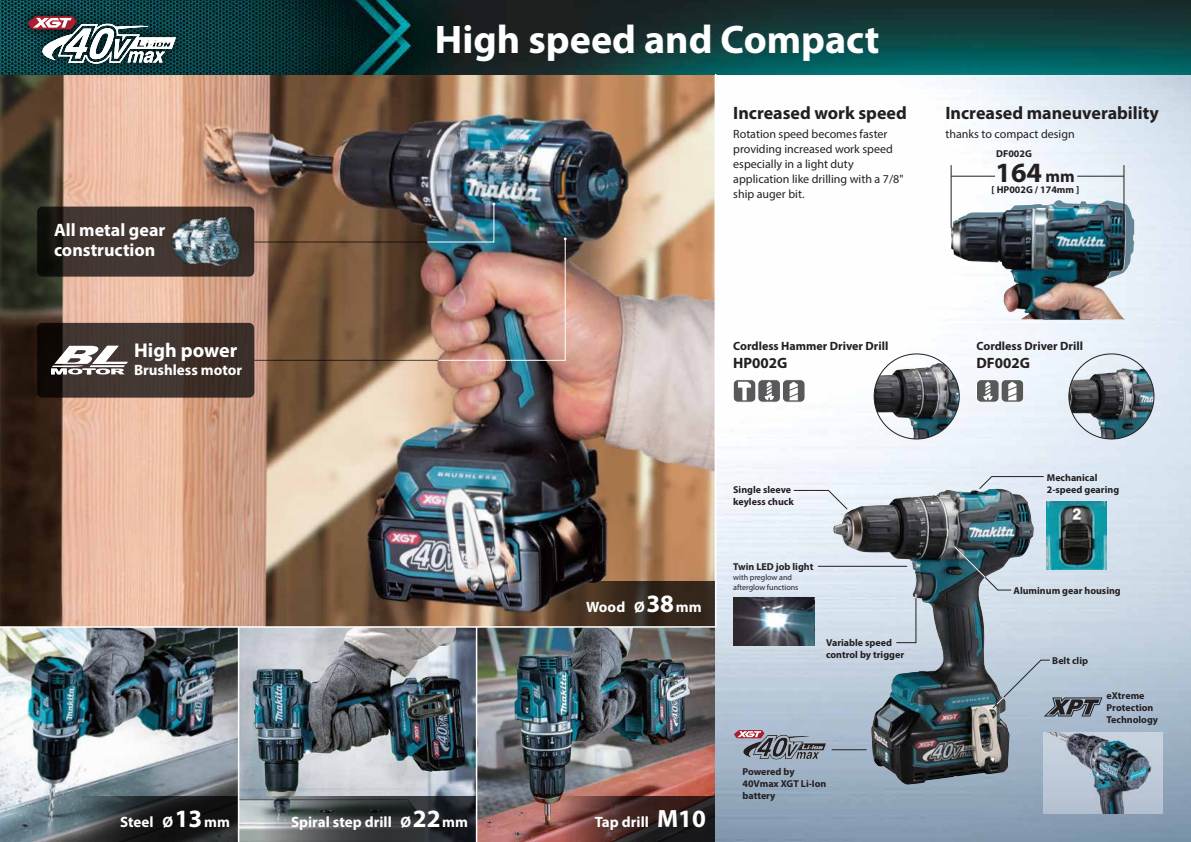
<style>
.page{position:relative;width:1191px;height:842px;background:#fff}
.page>*{position:absolute;margin:0;border:0;box-sizing:border-box;transform-origin:0 0}
.t1{font:700 40px "Myriad Pro";color:#fff}
.t2{font:700 28px "Myriad Pro";color:#231f20}
.t3{font:700 20px "Myriad Pro";color:#fff}
.t4{font:700 18px "Myriad Pro";color:#231f20}
.t5{font:700 18px/20px "Myriad Pro";color:#fff}
.t6{font:700 15px "Myriad Pro";color:#fff}
.t7{font:700 15px "Myriad Pro";color:#231f20}
.t8{font:12px/15px "Myriad Pro";color:#231f20}
.t9{font:700 12px "Myriad Pro";color:#231f20}
.t10{font:700 10px/12px "Myriad Pro";color:#231f20}
.t11{font:8px/10px "Myriad Pro";color:#231f20}
.s1{font-size:25px}
.s2{font-size:17px}
</style>
<div class="page">
<img style="left:715px;top:74px;width:476px;height:768px">
<img style="left:0;top:628px;width:714px;height:214px">
<img style="left:832px;top:489px;width:159px;height:296px">
<img style="left:1069px;top:368px;width:85px;height:71px">
<img style="left:874px;top:363px;width:85px;height:76px">
<img style="left:733px;top:597px;width:82px;height:49px">
<img style="left:1046px;top:502px;width:60px;height:67px">
<img style="left:1043px;top:732px;width:119px;height:82px">
<img style="left:0;top:0;width:1191px;height:74px">
<img style="left:11px;top:0;width:182px;height:73px">
<svg style="left:28px;top:16px;width:148px;height:48px"></svg>
<svg style="left:734px;top:730px;width:92px;height:29px"></svg>
<svg style="left:261px;top:797px;width:215px;height:45px"></svg>
<svg style="left:75px;top:797px;width:163px;height:45px"></svg>
<svg style="left:559px;top:797px;width:155px;height:45px"></svg>
<svg style="left:952px;top:200px;width:182px;height:119px"></svg>
<img style="left:951px;top:204px;width:174px;height:115px">
<hr style="left:951px;top:165px;width:1px;height:63px;background:#231f20">
<hr style="left:1123px;top:165px;width:1px;height:49px;background:#231f20">
<hr style="left:1077px;top:176px;width:47px;height:1px;background:#231f20">
<hr style="left:951px;top:176px;width:44px;height:1px;background:#231f20">
<hr style="left:818px;top:566px;width:89px;height:1px;background:#231f20">
<svg style="left:793px;top:490px;width:55px;height:20px"></svg>
<svg style="left:978px;top:476px;width:66px;height:13px"></svg>
<svg style="left:953px;top:546px;width:58px;height:45px"></svg>
<hr style="left:238px;top:627px;width:1px;height:215px;background:#fff">
<hr style="left:476px;top:627px;width:1px;height:215px;background:#fff">
<img style="left:0;top:73px;width:717px;height:555px">
<div style="left:758px;top:380px;width:22px;height:22px;background:#58595b;border-radius:5px"></div>
<div style="left:757px;top:379px;width:24px;height:24px;border:1px solid #fff;border-radius:5px"></div>
<svg style="left:764px;top:382px;width:10px;height:18px"></svg>
<div style="left:733px;top:380px;width:23px;height:22px;background:#58595b;border-radius:5px"></div>
<div style="left:733px;top:379px;width:23px;height:24px;border:1px solid #fff;border-radius:5px"></div>
<svg style="left:738px;top:382px;width:13px;height:18px"></svg>
<div style="left:782px;top:380px;width:23px;height:22px;background:#58595b;border-radius:5px"></div>
<div style="left:782px;top:379px;width:23px;height:24px;border:1px solid #fff;border-radius:5px"></div>
<svg style="left:789px;top:382px;width:9px;height:18px"></svg>
<div style="left:976px;top:380px;width:23px;height:22px;background:#58595b;border-radius:5px"></div>
<div style="left:976px;top:379px;width:23px;height:24px;border:1px solid #fff;border-radius:5px"></div>
<svg style="left:983px;top:382px;width:9px;height:18px"></svg>
<div style="left:1001px;top:380px;width:22px;height:22px;background:#58595b;border-radius:5px"></div>
<div style="left:1000px;top:379px;width:24px;height:24px;border:1px solid #fff;border-radius:5px"></div>
<svg style="left:1008px;top:382px;width:8px;height:18px"></svg>
<svg style="left:895px;top:594px;width:21px;height:49px"></svg>
<svg style="left:992px;top:660px;width:110px;height:56px"></svg>
<hr style="left:831px;top:749px;width:35px;height:1px;background:#231f20">
<h1 class="t1" style="left:435px;top:14px;width:446px">High speed and Compact</h1>
<h3 class="t5" style="left:54px;top:219px;width:113px">All metal gear construction</h3>
<h3 class="t3" style="left:134px;top:337px;width:105px">High power</h3>
<h3 class="t6" style="left:134px;top:360px;width:110px">Brushless motor</h3>
<h3 class="t4" style="left:733px;top:101px;width:175px">Increased work speed</h3>
<p class="t8" style="left:733px;top:127px;width:172px">Rotation speed becomes faster providing increased work speed especially in a light duty application like drilling with a 7/8" ship auger bit.</p>
<p class="t9" style="left:733px;top:338px;width:157px">Cordless Hammer Driver Drill</p>
<h3 class="t7" style="left:733px;top:354px;width:56px">HP002G</h3>
<h3 class="t6" style="left:586px;top:597px;width:117px">Wood Ø<span class="s1">38</span>mm</h3>
<p class="t10" style="left:733px;top:483px;width:62px">Single sleeve keyless chuck</p>
<p class="t10" style="left:733px;top:560px;width:82px">Twin LED job light</p>
<p class="t11" style="left:733px;top:572px;width:67px">with preglow and afterglow functions</p>
<p class="t10" style="left:826px;top:636px;width:80px">Variable speed control by trigger</p>
<h3 class="t6" style="left:120px;top:812px;width:111px">Steel Ø<span class="s1">13</span>mm</h3>
<h3 class="t6" style="left:291px;top:812px;width:178px">Spiral step drill Ø<span class="s1">22</span>mm</h3>
<h3 class="t6" style="left:595px;top:812px;width:113px">Tap drill <span class="s1">M10</span></h3>
<p class="t10" style="left:742px;top:765px;width:85px">Powered by<br>40Vmax XGT Li-Ion battery</p>
<h3 class="t4" style="left:945px;top:101px;width:215px">Increased maneuverability</h3>
<p class="t8" style="left:945px;top:127px;width:131px">thanks to compact design</p>
<p class="t10" style="left:996px;top:147px;width:37px">DF002G</p>
<p class="t10" style="left:991px;top:183px;width:89px">[ HP002G / 174mm ]</p>
<h2 class="t2" style="left:995px;top:154px;width:81px">164 <span class="s2">mm</span></h2>
<p class="t9" style="left:976px;top:338px;width:108px">Cordless Driver Drill</p>
<h3 class="t7" style="left:976px;top:354px;width:55px">DF002G</h3>
<p class="t10" style="left:1046px;top:471px;width:74px">Mechanical<br>2-speed gearing</p>
<p class="t10" style="left:1013px;top:584px;width:109px">Aluminum gear housing</p>
<p class="t10" style="left:1052px;top:654px;width:37px">Belt clip</p>
<p class="t10" style="left:1106px;top:689px;width:53px">eXtreme<br>Protection<br>Technology</p>
</div>
